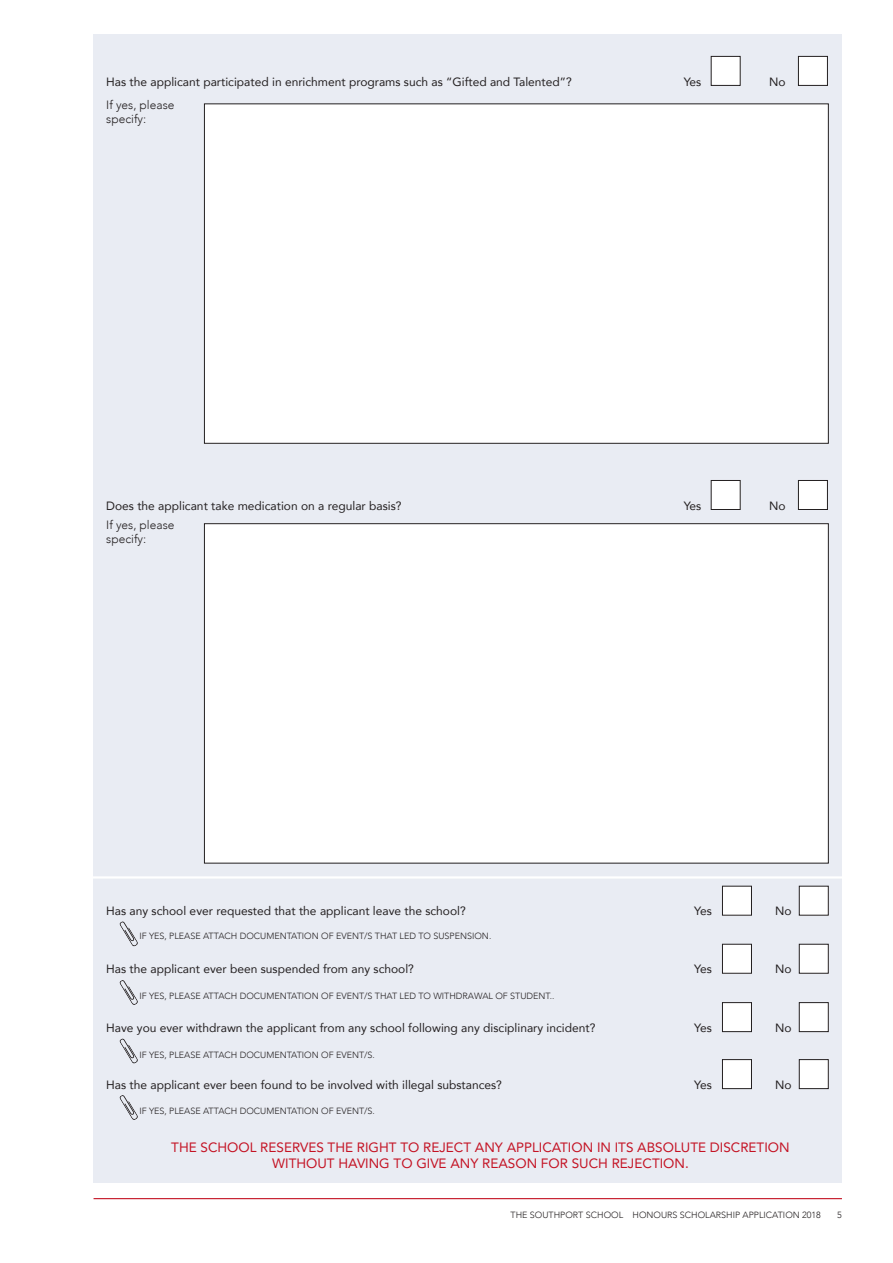
<style>
.page{position:relative;width:893px;height:1263px;background:#fff}
.page>*{position:absolute;margin:0;border:0;box-sizing:border-box;transform-origin:0 0}
.t1{font:13.5px/16.2px "Avenir";color:#c41324;text-align:center}
.t2{font:12px "Avenir";color:#231f20}
.t3{font:300 12px/14.4px "Avenir";color:#231f20}
.t4{font:300 9px "Avenir";color:#231f20}
</style>
<div class="page">
<hr style="left:94px;top:1198px;width:748px;height:1px;background:#c41324">
<div style="left:93px;top:34px;width:749px;height:1148px;background:#e9ecf3"></div>
<div style="left:711px;top:56px;width:29px;height:29px;background:#fff"></div>
<div style="left:711px;top:56px;width:30px;height:30px;border:1px solid #231f20"></div>
<div style="left:798px;top:56px;width:29px;height:29px;background:#fff"></div>
<div style="left:798px;top:56px;width:30px;height:30px;border:1px solid #231f20"></div>
<div style="left:711px;top:480px;width:29px;height:29px;background:#fff"></div>
<div style="left:711px;top:480px;width:30px;height:30px;border:1px solid #231f20"></div>
<div style="left:798px;top:480px;width:29px;height:29px;background:#fff"></div>
<div style="left:798px;top:480px;width:30px;height:30px;border:1px solid #231f20"></div>
<div style="left:204px;top:104px;width:624px;height:339px;background:#fff"></div>
<div style="left:204px;top:524px;width:624px;height:339px;background:#fff"></div>
<hr style="left:57px;top:876px;width:830px;height:2px;background:#fff">
<div style="left:722px;top:886px;width:29px;height:29px;background:#fff"></div>
<div style="left:722px;top:886px;width:30px;height:29px;border:1px solid #231f20"></div>
<div style="left:722px;top:944px;width:29px;height:29px;background:#fff"></div>
<div style="left:722px;top:944px;width:30px;height:30px;border:1px solid #231f20"></div>
<div style="left:799px;top:886px;width:29px;height:29px;background:#fff"></div>
<div style="left:799px;top:886px;width:30px;height:29px;border:1px solid #231f20"></div>
<div style="left:799px;top:944px;width:29px;height:29px;background:#fff"></div>
<div style="left:799px;top:944px;width:30px;height:30px;border:1px solid #231f20"></div>
<div style="left:722px;top:1002px;width:29px;height:29px;background:#fff"></div>
<div style="left:722px;top:1002px;width:30px;height:30px;border:1px solid #231f20"></div>
<div style="left:722px;top:1059px;width:29px;height:29px;background:#fff"></div>
<div style="left:722px;top:1059px;width:30px;height:30px;border:1px solid #231f20"></div>
<div style="left:799px;top:1002px;width:29px;height:29px;background:#fff"></div>
<div style="left:799px;top:1002px;width:30px;height:30px;border:1px solid #231f20"></div>
<div style="left:799px;top:1059px;width:29px;height:29px;background:#fff"></div>
<div style="left:799px;top:1059px;width:30px;height:30px;border:1px solid #231f20"></div>
<svg style="left:119px;top:921px;width:19px;height:26px"></svg>
<svg style="left:119px;top:980px;width:19px;height:25px"></svg>
<svg style="left:119px;top:1038px;width:19px;height:26px"></svg>
<svg style="left:119px;top:1095px;width:19px;height:25px"></svg>
<p class="t2" style="left:106px;top:72px;width:467px">Has the applicant participated in enrichment programs such as “Gifted and Talented”?</p>
<p class="t2" style="left:684px;top:72px;width:19px">Yes</p>
<p class="t2" style="left:769px;top:72px;width:18px">No</p>
<p class="t3" style="left:106px;top:97px;width:70px">If yes, please specify:</p>
<p class="t2" style="left:106px;top:496px;width:297px">Does the applicant take medication on a regular basis?</p>
<p class="t2" style="left:684px;top:496px;width:19px">Yes</p>
<p class="t2" style="left:769px;top:496px;width:18px">No</p>
<p class="t3" style="left:106px;top:517px;width:70px">If yes, please specify:</p>
<p class="t2" style="left:106px;top:901px;width:361px">Has any school ever requested that the applicant leave the school?</p>
<p class="t2" style="left:694px;top:901px;width:19px">Yes</p>
<p class="t2" style="left:775px;top:901px;width:18px">No</p>
<p class="t4" style="left:139px;top:930px;width:353px">IF YES, PLEASE ATTACH DOCUMENTATION OF EVENT/S THAT LED TO SUSPENSION.</p>
<p class="t2" style="left:106px;top:959px;width:309px">Has the applicant ever been suspended from any school?</p>
<p class="t2" style="left:694px;top:959px;width:19px">Yes</p>
<p class="t2" style="left:775px;top:959px;width:18px">No</p>
<p class="t4" style="left:139px;top:991px;width:417px">IF YES, PLEASE ATTACH DOCUMENTATION OF EVENT/S THAT LED TO WITHDRAWAL OF STUDENT..</p>
<p class="t2" style="left:106px;top:1018px;width:491px">Have you ever withdrawn the applicant from any school following any disciplinary incident?</p>
<p class="t2" style="left:694px;top:1018px;width:19px">Yes</p>
<p class="t2" style="left:775px;top:1018px;width:18px">No</p>
<p class="t4" style="left:139px;top:1049px;width:237px">IF YES, PLEASE ATTACH DOCUMENTATION OF EVENT/S.</p>
<p class="t2" style="left:106px;top:1075px;width:397px">Has the applicant ever been found to be involved with illegal substances?</p>
<p class="t2" style="left:694px;top:1075px;width:19px">Yes</p>
<p class="t2" style="left:775px;top:1075px;width:18px">No</p>
<p class="t4" style="left:139px;top:1106px;width:237px">IF YES, PLEASE ATTACH DOCUMENTATION OF EVENT/S.</p>
<p class="t1" style="left:171px;top:1138px;width:620px">THE SCHOOL RESERVES THE RIGHT TO REJECT ANY APPLICATION IN ITS ABSOLUTE DISCRETION<br>WITHOUT HAVING TO GIVE ANY REASON FOR SUCH REJECTION.</p>
<p class="t4" style="left:511px;top:1209px;width:312px">THE SOUTHPORT SCHOOL HONOURS SCHOLARSHIP APPLICATION 2018</p>
<p class="t4" style="left:837px;top:1209px;width:6px">5</p>
</div>
